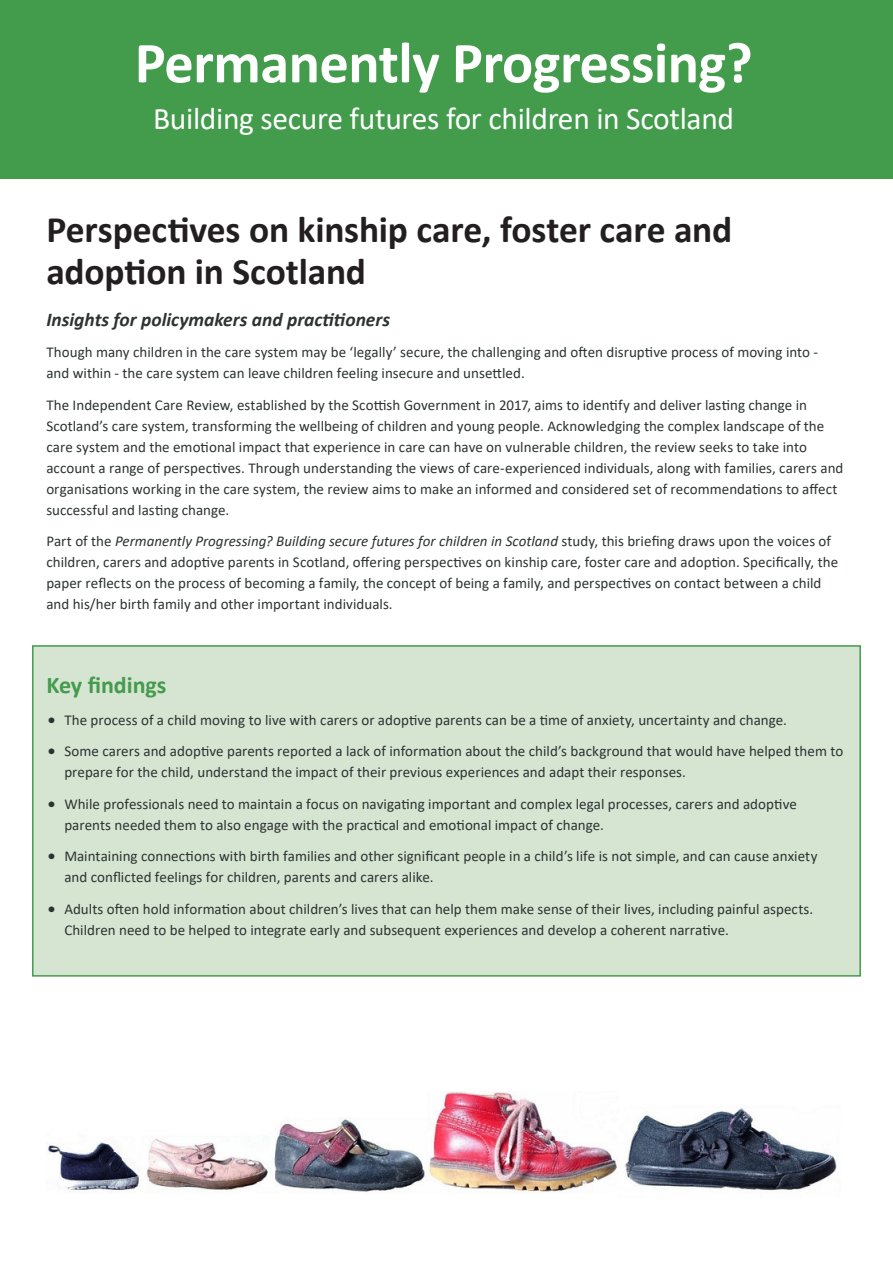
<style>
.page{position:relative;width:893px;height:1263px;background:#fff}
.page>*{position:absolute;margin:0;border:0;box-sizing:border-box;transform-origin:0 0}
.Connect_innovate_tra{font:700 58.5px "Calibri";letter-spacing:-.01em;color:#fff}
.page_header{font:700 37.5px/42px "Calibri";letter-spacing:-.005em;color:#231f20}
.Connect_innovate_tra-2{font:31.5px "Calibri";letter-spacing:-.01em;color:#fff}
.subheader{font:700 24px "Calibri";color:#439b4c}
.page_header-2{font:italic 700 19.5px "Calibri";color:#2c3332}
.BODY{font:15px/21px "Calibri";letter-spacing:.005em;color:#2c3332}
.page_header-3{font:15px/21px "Calibri";color:#2c3332}
.s1{font-style:italic}
.s2{font-family:"Frutiger LT";font-size:16.5px}
</style>
<div class="page">
<div style="left:0;top:0;width:893px;height:178px;background:#439b4c"></div>
<div style="left:32px;top:645px;width:829px;height:332px;background:#d6e4d2;border:2px solid #439b4c"></div>
<img style="left:48px;top:1092px;width:789px;height:102px">
<p class="Connect_innovate_tra" style="left:135px;top:21px;width:619px">Permanently Progressing?</p>
<p class="Connect_innovate_tra-2" style="left:153px;top:96px;width:583px">Building secure futures for children in Scotland</p>
<p class="page_header" style="left:46px;top:208px;width:687px">Perspectives on kinship care, foster care and adoption in Scotland</p>
<p class="page_header-2" style="left:46px;top:305px;width:345px">Insights for policymakers and practitioners</p>
<p class="page_header-3" style="left:46px;top:341px;width:773px">Though many children in the care system may be ‘legally’ secure, the challenging and often disruptive process of moving into - and within - the care system can leave children feeling insecure and unsettled.</p>
<p class="BODY" style="left:46px;top:394px;width:799px">The Independent Care Review, established by the Scottish Government in 2017, aims to identify and deliver lasting change in Scotland’s care system, transforming the wellbeing of children and young people. Acknowledging the complex landscape of the care system and the emotional impact that experience in care can have on vulnerable children, the review seeks to take into account a range of perspectives. Through understanding the views of care-experienced individuals, along with families, carers and organisations working in the care system, the review aims to make an informed and considered set of recommendations to affect successful and lasting change.</p>
<p class="BODY" style="left:46px;top:530px;width:793px">Part of the <span class="s1">Permanently Progressing? Building secure futures for children in Scotland</span> study, this briefing draws upon the voices of children, carers and adoptive parents in Scotland, offering perspectives on kinship care, foster care and adoption. Specifically, the paper reflects on the process of becoming a family, the concept of being a family, and perspectives on contact between a child and his/her birth family and other important individuals.</p>
<p class="subheader" style="left:46px;top:668px;width:122px">Key findings</p>
<p class="BODY" style="left:48px;top:709px;width:741px"><span class="s2">•</span> The process of a child moving to live with carers or adoptive parents can be a time of anxiety, uncertainty and change.</p>
<p class="BODY" style="left:64px;top:740px;width:780px;text-indent:-17px"><span class="s2">•</span> Some carers and adoptive parents reported a lack of information about the child’s background that would have helped them to prepare for the child, understand the impact of their previous experiences and adapt their responses.</p>
<p class="BODY" style="left:64px;top:793px;width:734px;text-indent:-17px"><span class="s2">•</span> While professionals need to maintain a focus on navigating important and complex legal processes, carers and adoptive parents needed them to also engage with the practical and emotional impact of change.</p>
<p class="BODY" style="left:64px;top:845px;width:755px;text-indent:-17px"><span class="s2">•</span> Maintaining connections with birth families and other significant people in a child’s life is not simple, and can cause anxiety and conflicted feelings for children, parents and carers alike.</p>
<p class="BODY" style="left:64px;top:898px;width:750px;text-indent:-17px"><span class="s2">•</span> Adults often hold information about children’s lives that can help them make sense of their lives, including painful aspects.<br>Children need to be helped to integrate early and subsequent experiences and develop a coherent narrative.</p>
</div>
